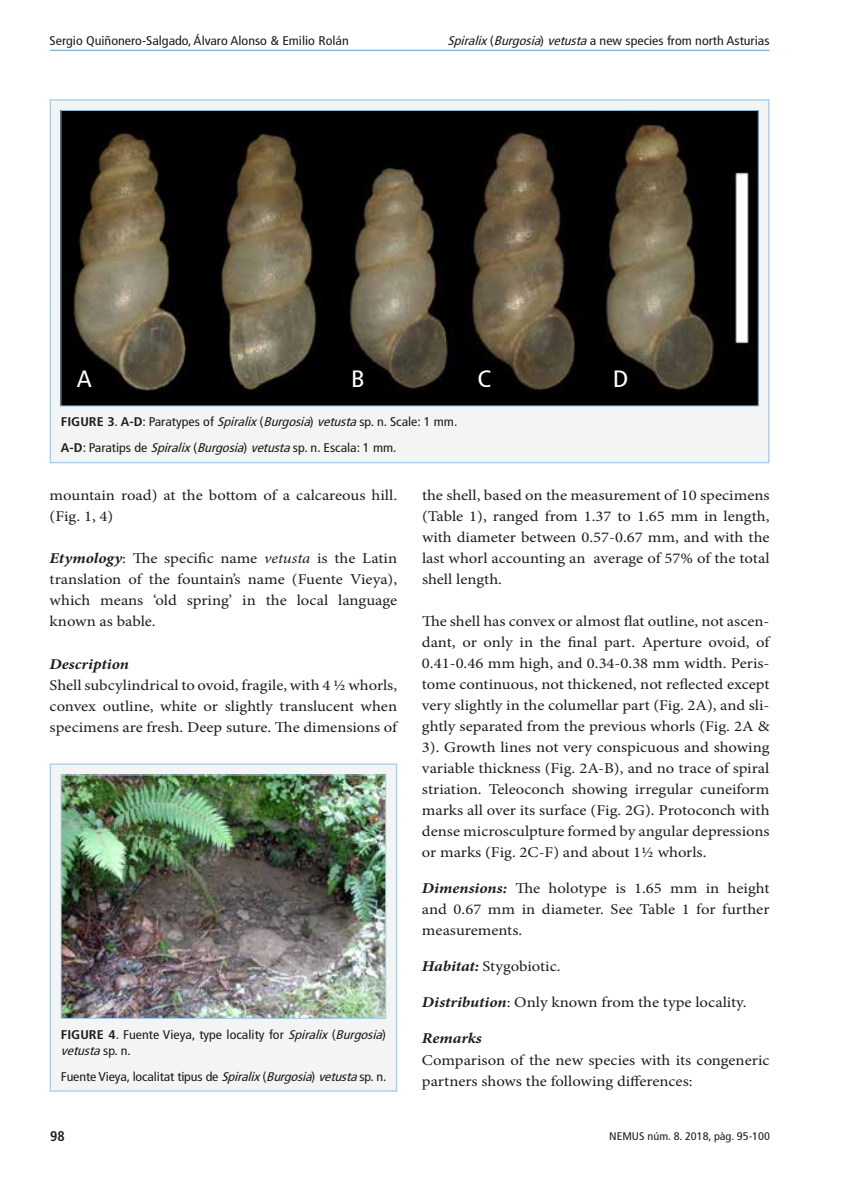
<style>
.page{position:relative;width:844px;height:1191px;background:#fff}
.page>*{position:absolute;margin:0;border:0;box-sizing:border-box;transform-origin:0 0}
.t1{font:condensed 23.62px "Frutiger LT Std";color:#fff;scale:1.11 1}
.t2{font:15.05px/21px "Minion Pro";color:#1d1d1b;text-align:justify;scale:1.11 1}
.t3{font:italic 700 15.05px "Minion Pro";color:#1d1d1b;scale:1.11 1}
.t4{font:700 condensed 14px "Frutiger LT Std";color:#1d1d1b}
.t5{font:condensed 12.6px/25.7px "Frutiger LT Std";color:#1d1d1b;scale:1.11 1}
.t6{font:condensed 11.03px "Frutiger LT Std";color:#1d1d1b;scale:1.11 1}
.s1{font-style:italic}
.s2{font-weight:700}
.s3{font-weight:700;font-style:italic}
</style>
<div class="page">
<div style="left:50px;top:100px;width:718px;height:362px;background:#f3f4f4"></div>
<img style="left:63px;top:112px;width:693px;height:292px">
<div style="left:50px;top:764px;width:346px;height:327px;background:#f3f4f4"></div>
<div style="left:50px;top:763px;width:347px;height:328px;border:1px solid #aacbeb"></div>
<img style="left:63px;top:776px;width:321px;height:240px">
<div style="left:61px;top:774px;width:325px;height:244px;border:1px solid #aacbeb"></div>
<hr style="left:50px;top:50px;width:719px;height:1px;background:#8cb9db">
<p class="t5" style="left:50px;top:28px;width:271px">Sergio Quiñonero-Salgado, Álvaro Alonso &amp; Emilio Rolán</p>
<p class="t5" style="left:447px;top:28px;width:291px"><span class="s1">Spiralix</span>(<span class="s1">Burgosia</span>) <span class="s1">vetusta</span>a new species from north Asturias</p>
<h1 class="t1" style="left:77px;top:365px;width:15px">A</h1>
<h1 class="t1" style="left:351px;top:365px;width:14px">B</h1>
<h1 class="t1" style="left:477px;top:365px;width:14px">C</h1>
<h1 class="t1" style="left:613px;top:365px;width:15px">D</h1>
<p class="t5" style="left:61px;top:409px;width:358px"><span class="s2">FIGURE 3</span>. <span class="s2">A-D</span>: Paratypes of <span class="s1">Spiralix</span>(<span class="s1">Burgosia</span>) <span class="s1">vetusta</span>sp. n. Scale: 1 mm.<br><span class="s2">A-D</span>: Paratips de <span class="s1">Spiralix</span>(<span class="s1">Burgosia</span>) <span class="s1">vetusta</span>sp. n. Escala: 1 mm.</p>
<p class="t2" style="left:50px;top:485px;width:314px">mountain road) at the bottom of a calcareous hill. (Fig. 1, 4)</p>
<p class="t2" style="left:50px;top:548px;width:314px"><span class="s3">Etymology</span>: The specific name <span class="s1">vetusta</span> is the Latin translation of the fountain’s name (Fuente Vieya), which means ‘old spring’ in the local language known as bable.</p>
<p class="t3" style="left:50px;top:653px;width:73px">Description</p>
<p class="t2" style="left:50px;top:675px;width:314px">Shell subcylindrical to ovoid, fragile, with 4 ½ whorls, convex outline, white or slightly translucent when specimens are fresh. Deep suture. The dimensions of</p>
<p class="t5" style="left:61px;top:1027px;width:294px;line-height:15.8px"><span class="s2">FIGURE 4</span>. Fuente Vieya, type locality for <span class="s1">Spiralix</span>(<span class="s1">Burgosia</span>) <span class="s1">vetusta</span>s p . n .</p>
<p class="t5" style="left:61px;top:1063px;width:295px">Fuente Vieya, localitat tipus de <span class="s1">Spiralix</span>(<span class="s1">Burgosia</span>) <span class="s1">vetusta</span>sp. n.</p>
<p class="t2" style="left:422px;top:485px;width:314px">the shell, based on the measurement of 10 specimens (Table 1), ranged from 1.37 to 1.65 mm in length, with diameter between 0.57-0.67 mm, and with the last whorl accounting an average of 57% of the total shell length.</p>
<p class="t2" style="left:422px;top:611px;width:314px">The shell has convex or almost flat outline, not ascen&shy;dant, or only in the final part. Aperture ovoid, of 0.41-0.46 mm high, and 0.34-0.38 mm width. Peris&shy;tome continuous, not thickened, not reflected except very slightly in the columellar part (Fig. 2A), and sli&shy;ghtly separated from the previous whorls (Fig. 2A &amp; 3). Growth lines not very conspicuous and showing variable thickness (Fig. 2A-B), and no trace of spiral striation. Teleoconch showing irregular cuneiform marks all over its surface (Fig. 2G). Protoconch with dense microsculpture formed by angular depressions or marks (Fig. 2C-F) and about 1½ whorls.</p>
<p class="t2" style="left:422px;top:878px;width:314px"><span class="s3">Dimensions:</span> The holotype is 1.65 mm in height and 0.67 mm in diameter. See Table 1 for further measurements.</p>
<p class="t2" style="left:422px;top:956px;width:126px"><span class="s3">Habitat:</span> Stygobiotic.</p>
<p class="t2" style="left:422px;top:992px;width:294px"><span class="s3">Distribution</span>: Only known from the type locality.</p>
<p class="t3" style="left:422px;top:1027px;width:55px">Remarks</p>
<p class="t2" style="left:422px;top:1049px;width:314px">Comparison of the new species with its congeneric partners shows the following differences:</p>
<p class="t4" style="left:50px;top:1128px;width:16px">98</p>
<p class="t6" style="left:609px;top:1129px;width:146px">NEMUS núm. 8. 2018, pàg. 95-100</p>
</div>
